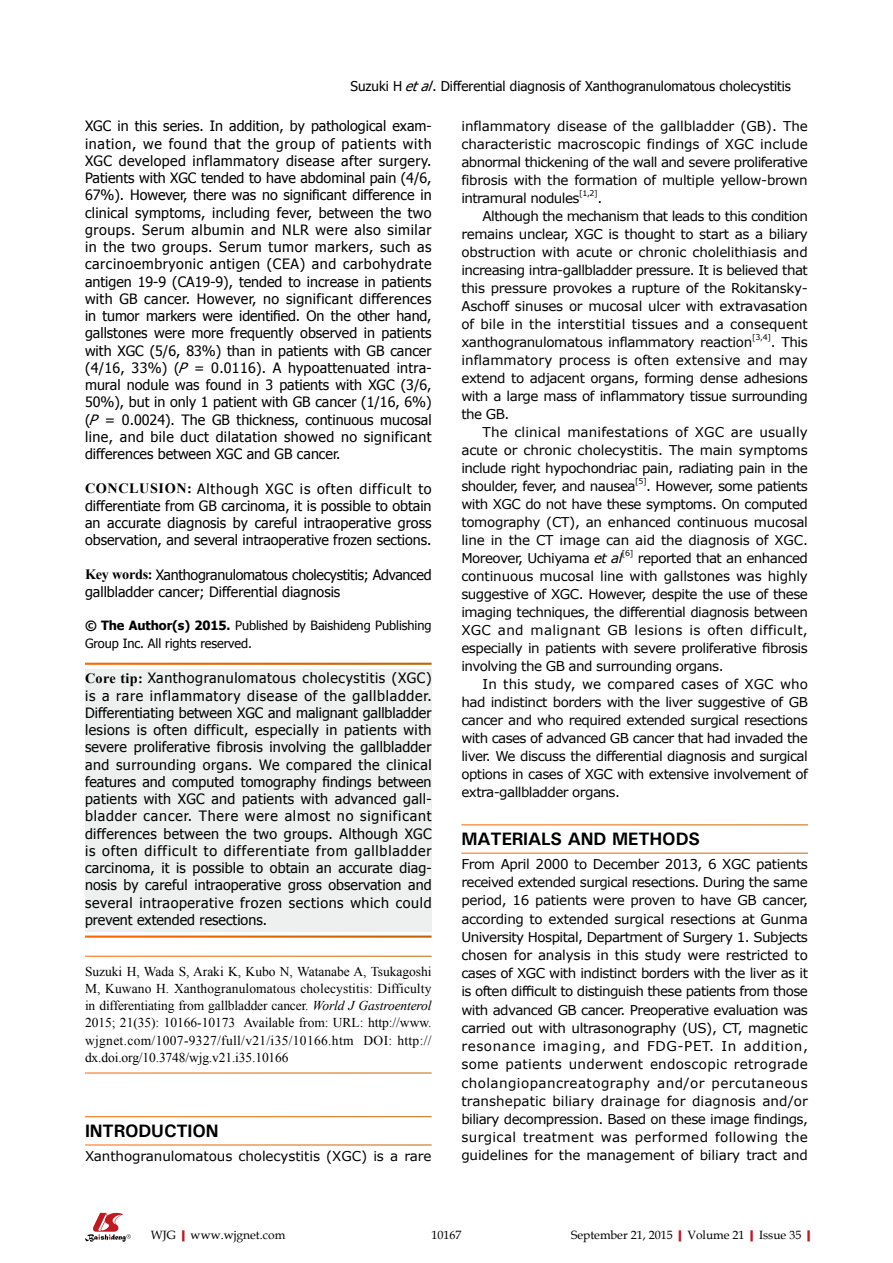
<style>
.page{position:relative;width:893px;height:1263px;background:#fff}
.page>*{position:absolute;margin:0;border:0;box-sizing:border-box;transform-origin:0 0}
.t1{font:700 18px "Univers";letter-spacing:-.01em;color:#000}
.t2{font:14.25px/17.2px "Tahoma";color:#000;text-align:justify}
.t3{font:14.25px/17.2px "Tahoma";letter-spacing:-.02em;color:#000}
.t4{font:13.5px/18.1px "Verdana";letter-spacing:-.035em;color:#000;text-align:justify}
.t5{font:13.5px/17.2px "Times New Roman";letter-spacing:.02em;color:#000;text-align:justify}
.t6{font:13.5px "Verdana";letter-spacing:-.01em;color:#000}
.t7{font:13.5px "Verdana";letter-spacing:.005em;color:#000}
.t8{font:13.5px "Tahoma";color:#000}
.t9{font:13.5px "Verdana";letter-spacing:-.005em;color:#000}
.t10{font:13.5px "Verdana";color:#000}
.t11{font:13.5px "Verdana";letter-spacing:-.015em;color:#000}
.t12{font:13.5px "Verdana";letter-spacing:.02em;color:#000}
.t13{font:13.5px "Verdana";letter-spacing:.01em;color:#000}
.t14{font:12.75px/17.2px "Tahoma";letter-spacing:-.005em;color:#000}
.t15{font:12px "Book Antiqua";color:#000}
.t16{font:7.8px "Verdana";color:#000}
.s1{font-style:italic}
.s2{font-family:"Times New Roman";font-weight:700}
.s3{font-weight:700}
.s4{font-weight:700;color:#c01920}
</style>
<div class="page">
<div style="left:85px;top:669px;width:347px;height:262px;background:#eeefef"></div>
<svg style="left:85px;top:1213px;width:46px;height:29px"></svg>
<p class="t8" style="left:350px;top:77px;width:442px">Suzuki H <span class="s1">etal</span>. Differential diagnosis of Xanthogranulomatous cholecystitis</p>
<p class="t2" style="left:85px;top:117px;width:348px">XGC in this series. In addition, by pathological exam&shy;ination, we found that the group of patients with XGC developed inflammatory disease after surgery.<br>Patients with XGC tended to have abdominal pain (4/6, 67%). However, there was no significant difference in clinical symptoms, including fever, between the two groups. Serum albumin and NLR were also similar in the two groups. Serum tumor markers, such as carcinoembryonic antigen (CEA) and carbohydrate antigen 19-9 (CA19-9), tended to increase in patients with GB cancer. However, no significant differences in tumor markers were identified. On the other hand, gallstones were more frequently observed in patients with XGC (5/6, 83%) than in patients with GB cancer (4/16, 33%) (<span class="s1">P</span> = 0.0116). A hypoattenuated intra&shy;mural nodule was found in 3 patients with XGC (3/6, 50%), but in only 1 patient with GB cancer (1/16, 6%) (<span class="s1">P</span> = 0.0024). The GB thickness, continuous mucosal line, and bile duct dilatation showed no significant differences between XGC and GB cancer.</p>
<p class="t2" style="left:85px;top:479px;width:348px"><span class="s2">CONCLUSION:</span> Although XGC is often difficult to differentiate from GB carcinoma, it is possible to obtain an accurate diagnosis by careful intraoperative gross observation, and several intraoperative frozen sections.</p>
<p class="t3" style="left:85px;top:565px;width:348px"><span class="s2">Key words:</span> Xanthogranulomatous cholecystitis; advanced gallbladder cancer; differential diagnosis</p>
<p class="t14" style="left:85px;top:616px;width:348px"><span class="s3">© The Author(s) 2015.</span> Published by Baishideng Publishing<br>Group Inc. All rights reserved.</p>
<p class="t2" style="left:85px;top:669px;width:348px"><span class="s2">Core tip:</span> Xanthogranulomatous cholecystitis (XGC) is a rare inflammatory disease of the gallbladder.<br>Differentiating between XGC and malignant gallbladder lesions is often difficult, especially in patients with severe proliferative fibrosis involving the gallbladder and surrounding organs. We compared the clinical features and computed tomography findings between patients with XGC and patients with advanced gall&shy;bladder cancer. There were almost no significant differences between the two groups. Although XGC is often difficult to differentiate from gallbladder carcinoma, it is possible to obtain an accurate diag&shy;nosis by careful intraoperative gross observation and several intraoperative frozen sections which could prevent extended resections.</p>
<p class="t5" style="left:85px;top:962px;width:348px">Suzuki H, Wada S, Araki K, Kubo N, Watanabe A, Tsukagoshi M, Kuwano H. Xanthogranulomatous cholecystitis: Difficulty in differentiating from gallbladder cancer. <span class="s1">World J Gastroenterol </span>2015; 21(35): 10166-10173 Available from: URL: http://www. wjgnet.com/1007-9327/full/v21/i35/10166.htm DOI: http:// dx.doi.org/10.3748/wjg.v21.i35.10166</p>
<p class="t1" style="left:85px;top:1119px;width:135px">INTRODUCTION</p>
<p class="t9" style="left:85px;top:1147px;width:348px">Xanthogranulomatous cholecystitis (XGC) is a rare</p>
<p class="t4" style="left:461px;top:116px;width:348px">inflammatory disease of the gallbladder (GB). The characteristic macroscopic findings of XGC include abnormal thickening of the wall and severe proliferative fibrosis with the formation of multiple yellow-brown intramural nodules</p>
<p class="t16" style="left:579px;top:188px;width:20px">[1,2]</p>
<p class="t4" style="left:597px;top:188px;width:6px">.</p>
<p class="t4" style="left:483px;top:206px;width:327px">Although the mechanism that leads to this condition</p>
<p class="t4" style="left:461px;top:224px;width:348px">remains unclear, XGC is thought to start as a biliary</p>
<p class="t6" style="left:461px;top:243px;width:348px">obstruction with acute or chronic cholelithiasis and</p>
<p class="t4" style="left:461px;top:260px;width:348px">increasing intra-gallbladder pressure. It is believed that</p>
<p class="t4" style="left:461px;top:278px;width:348px">this pressure provokes a rupture of the Rokitansky-</p>
<p class="t4" style="left:461px;top:296px;width:348px">Aschoff sinuses or mucosal ulcer with extravasation</p>
<p class="t10" style="left:461px;top:315px;width:348px">of bile in the interstitial tissues and a consequent</p>
<p class="t4" style="left:461px;top:332px;width:292px">xanthogranulomatous inflammatory reaction</p>
<p class="t16" style="left:752px;top:332px;width:21px">[3,4]</p>
<p class="t4" style="left:771px;top:332px;width:38px">. This</p>
<p class="t7" style="left:461px;top:351px;width:348px">inflammatory process is often extensive and may</p>
<p class="t4" style="left:461px;top:368px;width:348px">extend to adjacent organs, forming dense adhesions</p>
<p class="t4" style="left:461px;top:386px;width:348px">with a large mass of inflammatory tissue surrounding</p>
<p class="t4" style="left:461px;top:404px;width:49px">the GB.</p>
<p class="t13" style="left:483px;top:423px;width:327px">The clinical manifestations of XGC are usually</p>
<p class="t6" style="left:461px;top:441px;width:348px">acute or chronic cholecystitis. The main symptoms</p>
<p class="t4" style="left:461px;top:458px;width:348px">include right hypochondriac pain, radiating pain in the</p>
<p class="t4" style="left:461px;top:476px;width:176px">shoulder, fever, and nausea</p>
<p class="t16" style="left:635px;top:476px;width:13px">[5]</p>
<p class="t4" style="left:461px;top:476px;width:348px;text-indent:185px">. However, some patients with XGC do not have these symptoms. On computed tomography (CT), an enhanced continuous mucosal line in the CT image can aid the diagnosis of XGC.<br>Moreover, Uchiyama <span class="s1">et al</span></p>
<p class="t16" style="left:622px;top:548px;width:13px">[6]</p>
<p class="t4" style="left:638px;top:548px;width:172px">reported that an enhanced</p>
<p class="t11" style="left:461px;top:567px;width:348px">continuous mucosal line with gallstones was highly</p>
<p class="t4" style="left:461px;top:584px;width:348px">suggestive of XGC. However, despite the use of these</p>
<p class="t4" style="left:461px;top:602px;width:348px">imaging techniques, the differential diagnosis between</p>
<p class="t12" style="left:461px;top:621px;width:348px">XGC and malignant GB lesions is often difficult,</p>
<p class="t4" style="left:461px;top:638px;width:348px">especially in patients with severe proliferative fibrosis</p>
<p class="t4" style="left:461px;top:656px;width:264px">involving the GB and surrounding organs.</p>
<p class="t7" style="left:483px;top:675px;width:327px">In this study, we compared cases of XGC who</p>
<p class="t4" style="left:461px;top:692px;width:348px">had indistinct borders with the liver suggestive of GB</p>
<p class="t4" style="left:461px;top:710px;width:348px">cancer and who required extended surgical resections</p>
<p class="t4" style="left:461px;top:728px;width:348px">with cases of advanced GB cancer that had invaded the</p>
<p class="t4" style="left:461px;top:746px;width:348px">liver. We discuss the differential diagnosis and surgical</p>
<p class="t4" style="left:461px;top:764px;width:348px">options in cases of XGC with extensive involvement of</p>
<p class="t4" style="left:461px;top:782px;width:160px">extra-gallbladder organs.</p>
<p class="t1" style="left:461px;top:828px;width:240px">MATERIALS AND METHODS</p>
<p class="t4" style="left:461px;top:854px;width:348px">From April 2000 to December 2013, 6 XGC patients received extended surgical resections. During the same period, 16 patients were proven to have GB cancer, according to extended surgical resections at Gunma University Hospital, Department of Surgery 1. Subjects chosen for analysis in this study were restricted to cases of XGC with indistinct borders with the liver as it is often difficult to distinguish these patients from those with advanced GB cancer. Preoperative evaluation was carried out with ultrasonography (US), CT, magnetic resonance imaging, and FDG-PET. In addition, some patients underwent endoscopic retrograde cholangiopancreatography and/or percutaneous transhepatic biliary drainage for diagnosis and/or biliary decompression. Based on these image findings, surgical treatment was performed following the guidelines for the management of biliary tract and</p>
<p class="t15" style="left:151px;top:1226px;width:136px">WJG<span class="s4">|</span>www.wjgnet.com</p>
<p class="t15" style="left:431px;top:1226px;width:31px">10167</p>
<p class="t15" style="left:571px;top:1226px;width:246px">September 21, 2015<span class="s4">|</span>Volume 21<span class="s4">|</span>Issue 35<span class="s4">|</span></p>
</div>
